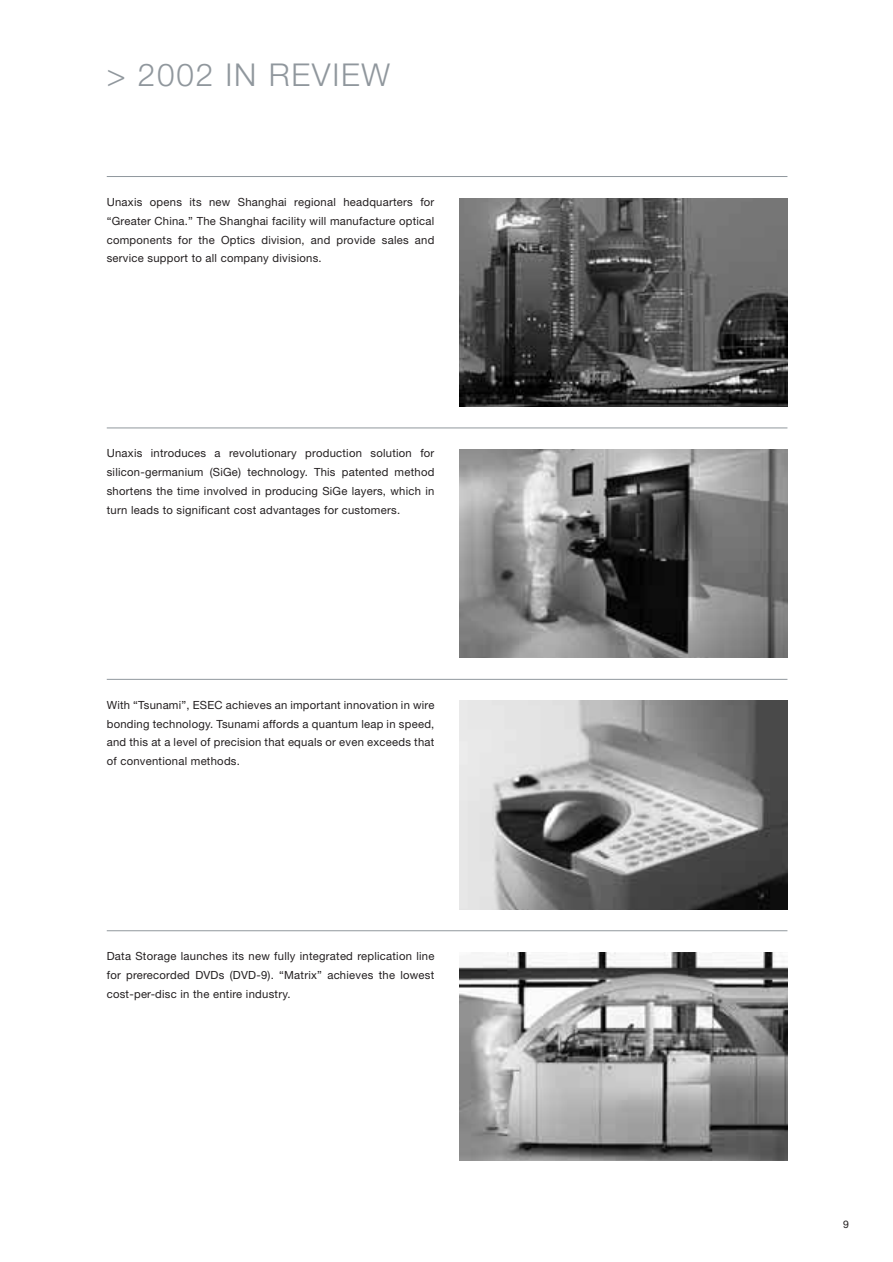
<style>
.page{position:relative;width:893px;height:1262px;background:#fff}
.page>*{position:absolute;margin:0;border:0;box-sizing:border-box;transform-origin:0 0}
.t1{font:300 31.5px "Helvetica Neue LT";letter-spacing:.055em;color:#90979d}
.t2{font:11.25px/18.8px "Helvetica Neue LT";letter-spacing:.02em;color:#231f20;text-align:justify}
.t3{font:10.5px "Helvetica Neue LT";color:#231f20}
</style>
<div class="page">
<hr style="left:107px;top:176px;width:680px;height:1px;background:#90979d">
<hr style="left:107px;top:428px;width:680px;height:1px;background:#90979d">
<hr style="left:107px;top:679px;width:680px;height:1px;background:#90979d">
<hr style="left:107px;top:930px;width:680px;height:1px;background:#90979d">
<img style="left:460px;top:952px;width:327px;height:208px">
<img style="left:460px;top:198px;width:327px;height:208px">
<img style="left:460px;top:449px;width:327px;height:209px">
<img style="left:460px;top:701px;width:327px;height:208px">
<h1 class="t1" style="left:107px;top:64px;width:285px">&gt; 2002 IN REVIEW</h1>
<p class="t2" style="left:107px;top:194px;width:329px">Unaxis opens its new Shanghai regional headquarters for “Greater China.” The Shanghai facility will manufacture optical components for the Optics division, and provide sales and service support to all company divisions.</p>
<p class="t2" style="left:107px;top:445px;width:329px">Unaxis introduces a revolutionary production solution for silicon-germanium (SiGe) technology. This patented method shortens the time involved in producing SiGe layers, which in turn leads to significant cost advantages for customers.</p>
<p class="t2" style="left:107px;top:696px;width:329px">With “Tsunami”, ESEC achieves an important innovation in wire bonding technology. Tsunami affords a quantum leap in speed, and this at a level of precision that equals or even exceeds that of conventional methods.</p>
<p class="t2" style="left:107px;top:948px;width:329px">Data Storage launches its new fully integrated replication line for prerecorded DVDs (DVD-9). “Matrix” achieves the lowest cost-per-disc in the entire industry.</p>
<p class="t3" style="left:843px;top:1220px;width:7px">9</p>
</div>
